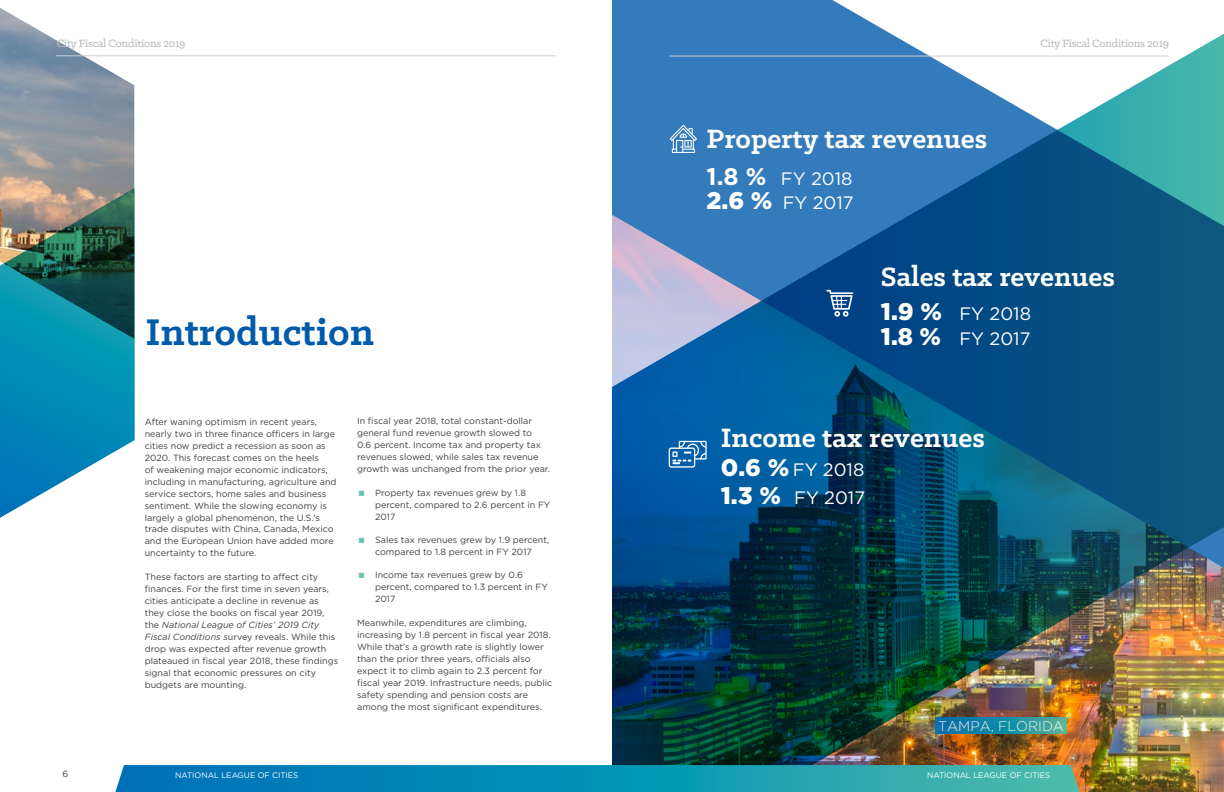
<style>
.page{position:relative;width:1224px;height:792px;background:#fff}
.page>*{position:absolute;margin:0;border:0;box-sizing:border-box;transform-origin:0 0}
.t1{font:700 42px "Klinic Slab";color:#005baa}
.t2{font:700 30px "Klinic Slab";color:#fff}
.t3{font:18px/25px "Gotham";color:#fff}
.t4{font:300 14px "Gotham";color:#fff}
.t5{font:500 12px "Klinic Slab";letter-spacing:-.02em;color:#bcbec0}
.t6{font:9px/12px "Gotham";color:#414042}
.t7{font:8px "Gotham";color:#fff}
.s1{font-style:italic}
.s2{font-weight:700;font-size:24px}
.s3{font-weight:900;font-size:24px}
</style>
<div class="page">
<div style="left:612px;top:0;width:248px;height:16px;background:#337bbb"></div>
<img style="left:0;top:8px;width:134px;height:180px">
<img style="left:612px;top:16px;width:612px;height:776px">
<svg style="left:0;top:188px;width:135px;height:330px;background:#3a8e9f"></svg>
<svg style="left:935px;top:717px;width:132px;height:17px;background:#1f8da4"></svg>
<hr style="left:56px;top:56px;width:499px;height:1px;background:#cdcdcc">
<hr style="left:670px;top:56px;width:499px;height:1px;background:#cdcdcc">
<svg style="left:826px;top:290px;width:27px;height:27px"></svg>
<svg style="left:669px;top:441px;width:38px;height:27px"></svg>
<svg style="left:115px;top:765px;width:973px;height:27px;background:#1794b2"></svg>
<h3 class="t5" style="left:57px;top:35px;width:130px">City Fiscal Conditions 2019</h3>
<h3 class="t5" style="left:1040px;top:35px;width:130px">City Fiscal Conditions 2019</h3>
<h1 class="t1" style="left:145px;top:305px;width:230px">Introduction</h1>
<p class="t6" style="left:145px;top:415px;width:193px">After waning optimism in recent years, nearly two in three finance officers in large cities now predict a recession as soon as 2020. This forecast comes on the heels<br>of weakening major economic indicators, including in manufacturing, agriculture and service sectors, home sales and business sentiment. While the slowing economy is largely a global phenomenon, the U.S.’s trade disputes with China, Canada, Mexico and the European Union have added more uncertainty to the future.</p>
<p class="t6" style="left:145px;top:570px;width:195px">These factors are starting to affect city finances. For the first time in seven years, cities anticipate a decline in revenue as they close the books on fiscal year 2019, the <span class="s1">National League of Cities’ 2019 City Fiscal Conditions s</span>urvey reveals. While this drop was expected after revenue growth plateaued in fiscal year 2018, these findings signal that economic pressures on city budgets are mounting.</p>
<p class="t6" style="left:357px;top:415px;width:194px">In fiscal year 2018, total constant-dollar general fund revenue growth slowed to<br>0.6 percent. Income tax and property tax revenues slowed, while sales tax revenue growth was unchanged from the prior year.</p>
<p class="t6" style="left:375px;top:486px;width:177px">Property tax revenues grew by 1.8 percent, compared to 2.6 percent in FY<br>2017</p>
<p class="t6" style="left:375px;top:534px;width:176px">Sales tax revenues grew by 1.9 percent, compared to 1.8 percent in FY 2017</p>
<p class="t6" style="left:375px;top:569px;width:174px">Income tax revenues grew by 0.6 percent, compared to 1.3 percent in FY<br>2017</p>
<p class="t6" style="left:357px;top:616px;width:197px">Meanwhile, expenditures are climbing, increasing by 1.8 percent in fiscal year 2018.<br>While that’s a growth rate is slightly lower than the prior three years, officials also expect it to climb again to 2.3 percent for fiscal year 2019. Infrastructure needs, public safety spending and pension costs are among the most significant expenditures.</p>
<h2 class="t2" style="left:707px;top:119px;width:282px">Property tax revenues</h2>
<h3 class="t3" style="left:707px;top:167px;width:148px;line-height:24px"><span class="s2">1.8 %</span> FY 2018<br><span class="s3">2.6 %</span> FY 2017</h3>
<h2 class="t2" style="left:881px;top:257px;width:236px">Sales tax revenues</h2>
<h3 class="t3" style="left:881px;top:300px;width:152px"><span class="s3">1.9 %</span> FY 2018<br><span class="s3">1.8 %</span> FY 2017</h3>
<h2 class="t2" style="left:721px;top:418px;width:265px">Income tax revenues</h2>
<h3 class="t3" style="left:721px;top:454px;width:146px;line-height:28.8px"><span class="s3">0.6 %</span> FY 2018<br><span class="s3">1.3 %</span> FY 2017</h3>
<h3 class="t4" style="left:938px;top:717px;width:127px">TAMPA, FLORIDA</h3>
<p class="t6" style="left:63px;top:768px;width:7px">6</p>
<p class="t7" style="left:175px;top:770px;width:125px">NATIONAL LEAGUE OF CITIES</p>
<p class="t7" style="left:927px;top:770px;width:125px">NATIONAL LEAGUE OF CITIES</p>
<p class="t6" style="left:1156px;top:768px;width:7px">7</p>
</div>
